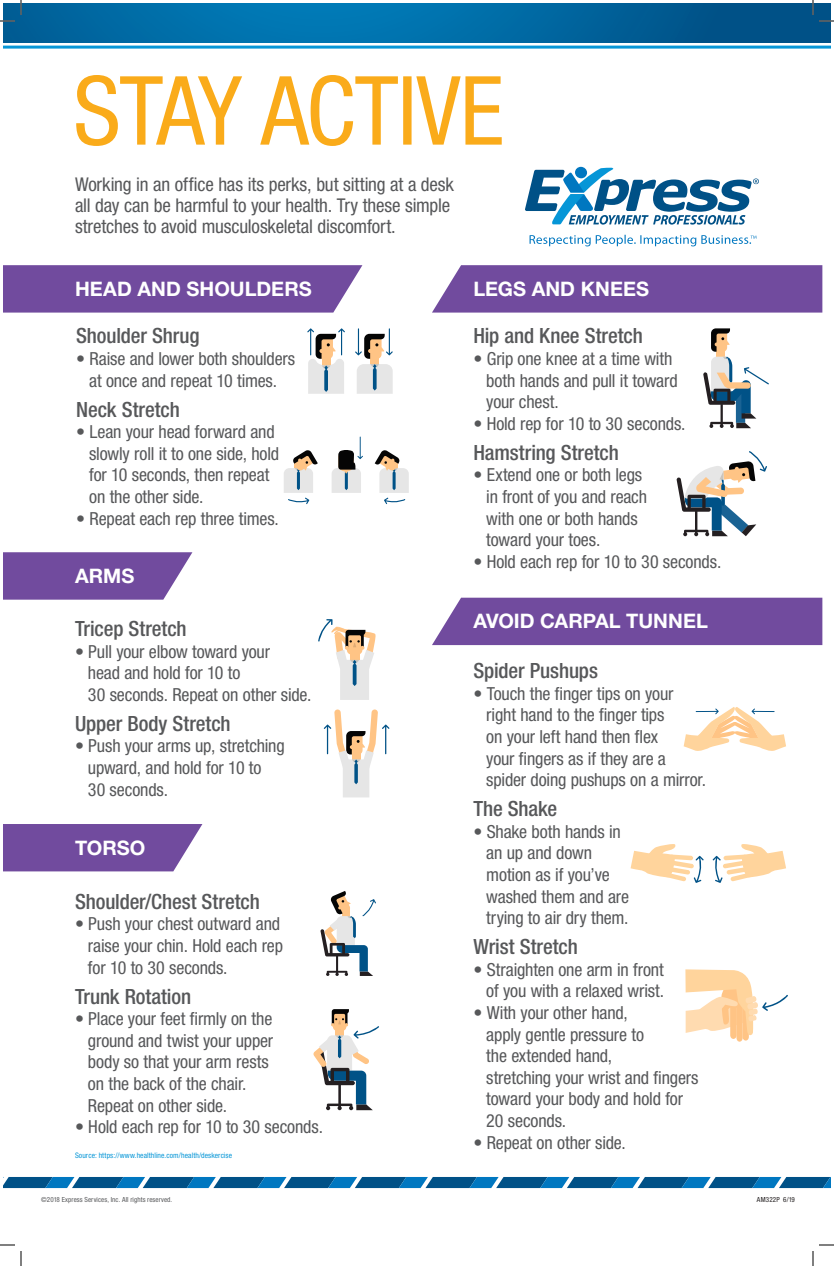
<style>
.page{position:relative;width:834px;height:1266px;background:#fff}
.page>*{position:absolute;margin:0;border:0;box-sizing:border-box;transform-origin:0 0}
.t1{font:500 condensed 21px "Helvetica Neue LT Std";letter-spacing:-.005em;color:#57585a}
.t2{font:700 20px "Helvetica Neue LT Std";color:#fff}
.t3{font:condensed 19px "Helvetica Neue LT Std";letter-spacing:-.01em;color:#57585a}
.t4{font:condensed 18px "Helvetica Neue LT Std";letter-spacing:-.01em;color:#57585a}
.t5{font:condensed 7.6px "Helvetica Neue LT Std";letter-spacing:.01em;color:#0696d7}
.t6{font:condensed 7px "Helvetica Neue LT Std";letter-spacing:.015em;color:#57585a}
.t7{font:condensed 7px "Helvetica Neue LT Std";letter-spacing:.02em;color:#231f20}
</style>
<div class="page">
<svg style="left:3px;top:3px;width:828px;height:40px;background:#0067a0"></svg>
<div style="left:3px;top:1175px;width:828px;height:15px;background:#f8fafb"></div>
<svg style="left:3px;top:265px;width:359px;height:48px;background:#7753a2"></svg>
<svg style="left:3px;top:552px;width:189px;height:48px;background:#7d5aa6"></svg>
<svg style="left:3px;top:824px;width:199px;height:47px;background:#7b57a4"></svg>
<svg style="left:3px;top:1177px;width:828px;height:11px;background:#1268a0"></svg>
<svg style="left:525px;top:168px;width:234px;height:57px"></svg>
<svg style="left:530px;top:235px;width:226px;height:11px"></svg>
<hr style="left:3px;top:46px;width:828px;height:3px;background:#0696d7">
<div style="left:55px;top:308px;width:262px;height:243px;background:#fff"></div>
<svg style="left:76px;top:75px;width:426px;height:71px"></svg>
<svg style="left:318px;top:619px;width:58px;height:81px"></svg>
<svg style="left:324px;top:709px;width:65px;height:88px"></svg>
<div style="left:432px;top:598px;width:390px;height:47px;background:#714b9e"></div>
<svg style="left:307px;top:328px;width:38px;height:66px"></svg>
<svg style="left:355px;top:328px;width:38px;height:66px"></svg>
<svg style="left:320px;top:891px;width:56px;height:85px"></svg>
<svg style="left:313px;top:1009px;width:66px;height:101px"></svg>
<svg style="left:284px;top:450px;width:34px;height:54px"></svg>
<svg style="left:375px;top:450px;width:34px;height:54px"></svg>
<svg style="left:332px;top:437px;width:31px;height:56px"></svg>
<div style="left:452px;top:643px;width:272px;height:532px;background:#fff"></div>
<svg style="left:684px;top:707px;width:102px;height:44px"></svg>
<svg style="left:685px;top:969px;width:103px;height:73px"></svg>
<svg style="left:703px;top:328px;width:66px;height:100px"></svg>
<svg style="left:676px;top:451px;width:91px;height:85px"></svg>
<svg style="left:432px;top:265px;width:390px;height:48px;background:#7854a2"></svg>
<svg style="left:631px;top:844px;width:73px;height:39px"></svg>
<svg style="left:713px;top:844px;width:73px;height:39px"></svg>
<svg style="left:0;top:0;width:22px;height:22px"></svg>
<svg style="left:0;top:1244px;width:22px;height:22px"></svg>
<svg style="left:812px;top:0;width:22px;height:22px"></svg>
<svg style="left:812px;top:1244px;width:22px;height:22px"></svg>
<p class="t3" style="left:75px;top:173px;width:380px">Working in an office has its perks, but sitting at a desk</p>
<p class="t3" style="left:75px;top:194px;width:377px">all day can be harmful to your health. Try these simple</p>
<p class="t3" style="left:75px;top:215px;width:322px">stretches to avoid musculoskeletal discomfort.</p>
<p class="t2" style="left:75px;top:277px;width:238px">HEAD AND SHOULDERS</p>
<p class="t1" style="left:76px;top:323px;width:125px">Shoulder Shrug</p>
<p class="t4" style="left:76px;top:348px;width:221px">• Raise and lower both shoulders</p>
<p class="t4" style="left:89px;top:370px;width:190px">at once and repeat 10 times.</p>
<p class="t1" style="left:76px;top:397px;width:105px">Neck Stretch</p>
<p class="t4" style="left:76px;top:421px;width:200px">• Lean your head forward and</p>
<p class="t4" style="left:89px;top:443px;width:191px">slowly roll it to one side, hold</p>
<p class="t4" style="left:89px;top:465px;width:182px">for 10 seconds, then repeat</p>
<p class="t4" style="left:89px;top:486px;width:116px">on the other side.</p>
<p class="t4" style="left:76px;top:508px;width:204px">• Repeat each rep three times.</p>
<p class="t2" style="left:75px;top:564px;width:61px">ARMS</p>
<p class="t1" style="left:75px;top:616px;width:113px">Tricep Stretch</p>
<p class="t4" style="left:75px;top:641px;width:197px">• Pull your elbow toward your</p>
<p class="t4" style="left:88px;top:662px;width:154px">head and hold for 10 to</p>
<p class="t4" style="left:88px;top:684px;width:225px">30 seconds. Repeat on other side.</p>
<p class="t1" style="left:75px;top:711px;width:157px">Upper Body Stretch</p>
<p class="t4" style="left:75px;top:736px;width:211px">• Push your arms up, stretching</p>
<p class="t4" style="left:88px;top:757px;width:175px">upward, and hold for 10 to</p>
<p class="t4" style="left:88px;top:779px;width:82px">30 seconds.</p>
<p class="t2" style="left:75px;top:835px;width:72px">TORSO</p>
<p class="t1" style="left:75px;top:889px;width:186px">Shoulder/Chest Stretch</p>
<p class="t4" style="left:75px;top:914px;width:207px">• Push your chest outward and</p>
<p class="t4" style="left:88px;top:935px;width:197px">raise your chin. Hold each rep</p>
<p class="t4" style="left:88px;top:957px;width:141px">for 10 to 30 seconds.</p>
<p class="t1" style="left:75px;top:984px;width:118px">Trunk Rotation</p>
<p class="t4" style="left:75px;top:1008px;width:199px">• Place your feet firmly on the</p>
<p class="t4" style="left:88px;top:1030px;width:187px">ground and twist your upper</p>
<p class="t4" style="left:88px;top:1052px;width:182px">body so that your arm rests</p>
<p class="t4" style="left:88px;top:1073px;width:160px">on the back of the chair.</p>
<p class="t4" style="left:88px;top:1095px;width:141px">Repeat on other side.</p>
<p class="t4" style="left:75px;top:1116px;width:249px">• Hold each rep for 10 to 30 seconds.</p>
<p class="t5" style="left:75px;top:1151px;width:159px">Source: https://www.healthline.com/health/deskercise</p>
<p class="t2" style="left:473px;top:277px;width:177px">LEGS AND KNEES</p>
<p class="t1" style="left:473px;top:323px;width:171px">Hip and Knee Stretch</p>
<p class="t4" style="left:473px;top:348px;width:201px">• Grip one knee at a time with</p>
<p class="t4" style="left:486px;top:370px;width:193px">both hands and pull it toward</p>
<p class="t4" style="left:486px;top:391px;width:74px">your chest.</p>
<p class="t4" style="left:473px;top:413px;width:214px">• Hold rep for 10 to 30 seconds.</p>
<p class="t1" style="left:473px;top:440px;width:147px">Hamstring Stretch</p>
<p class="t4" style="left:473px;top:465px;width:170px">• Extend one or both legs</p>
<p class="t4" style="left:486px;top:486px;width:162px">in front of you and reach</p>
<p class="t4" style="left:486px;top:508px;width:153px">with one or both hands</p>
<p class="t4" style="left:486px;top:529px;width:116px">toward your toes.</p>
<p class="t4" style="left:473px;top:551px;width:249px">• Hold each rep for 10 to 30 seconds.</p>
<p class="t2" style="left:473px;top:609px;width:236px">AVOID CARPAL TUNNEL</p>
<p class="t1" style="left:473px;top:658px;width:126px">Spider Pushups</p>
<p class="t4" style="left:473px;top:683px;width:202px">• Touch the finger tips on your</p>
<p class="t4" style="left:486px;top:705px;width:180px">right hand to the finger tips</p>
<p class="t4" style="left:486px;top:726px;width:173px">on your left hand then flex</p>
<p class="t4" style="left:486px;top:748px;width:181px">your fingers as if they are a</p>
<p class="t4" style="left:486px;top:769px;width:221px">spider doing pushups on a mirror.</p>
<p class="t1" style="left:473px;top:796px;width:85px">The Shake</p>
<p class="t4" style="left:473px;top:821px;width:149px">• Shake both hands in</p>
<p class="t4" style="left:486px;top:843px;width:107px">an up and down</p>
<p class="t4" style="left:486px;top:864px;width:125px">motion as if you’ve</p>
<p class="t4" style="left:486px;top:886px;width:144px">washed them and are</p>
<p class="t4" style="left:486px;top:907px;width:144px">trying to air dry them.</p>
<p class="t1" style="left:473px;top:934px;width:106px">Wrist Stretch</p>
<p class="t4" style="left:473px;top:959px;width:192px">• Straighten one arm in front</p>
<p class="t4" style="left:486px;top:981px;width:179px">of you with a relaxed wrist.</p>
<p class="t4" style="left:473px;top:1002px;width:156px">• With your other hand,</p>
<p class="t4" style="left:486px;top:1024px;width:159px">apply gentle pressure to</p>
<p class="t4" style="left:486px;top:1045px;width:127px">the extended hand,</p>
<p class="t4" style="left:486px;top:1067px;width:214px">stretching your wrist and fingers</p>
<p class="t4" style="left:486px;top:1089px;width:198px">toward your body and hold for</p>
<p class="t4" style="left:486px;top:1110px;width:81px">20 seconds.</p>
<p class="t4" style="left:473px;top:1132px;width:154px">• Repeat on other side.</p>
<p class="t6" style="left:41px;top:1195px;width:133px">©2018 Express Services, Inc. All rights reserved.</p>
<p class="t7" style="left:757px;top:1195px;width:40px">AM322P 6/19</p>
</div>
